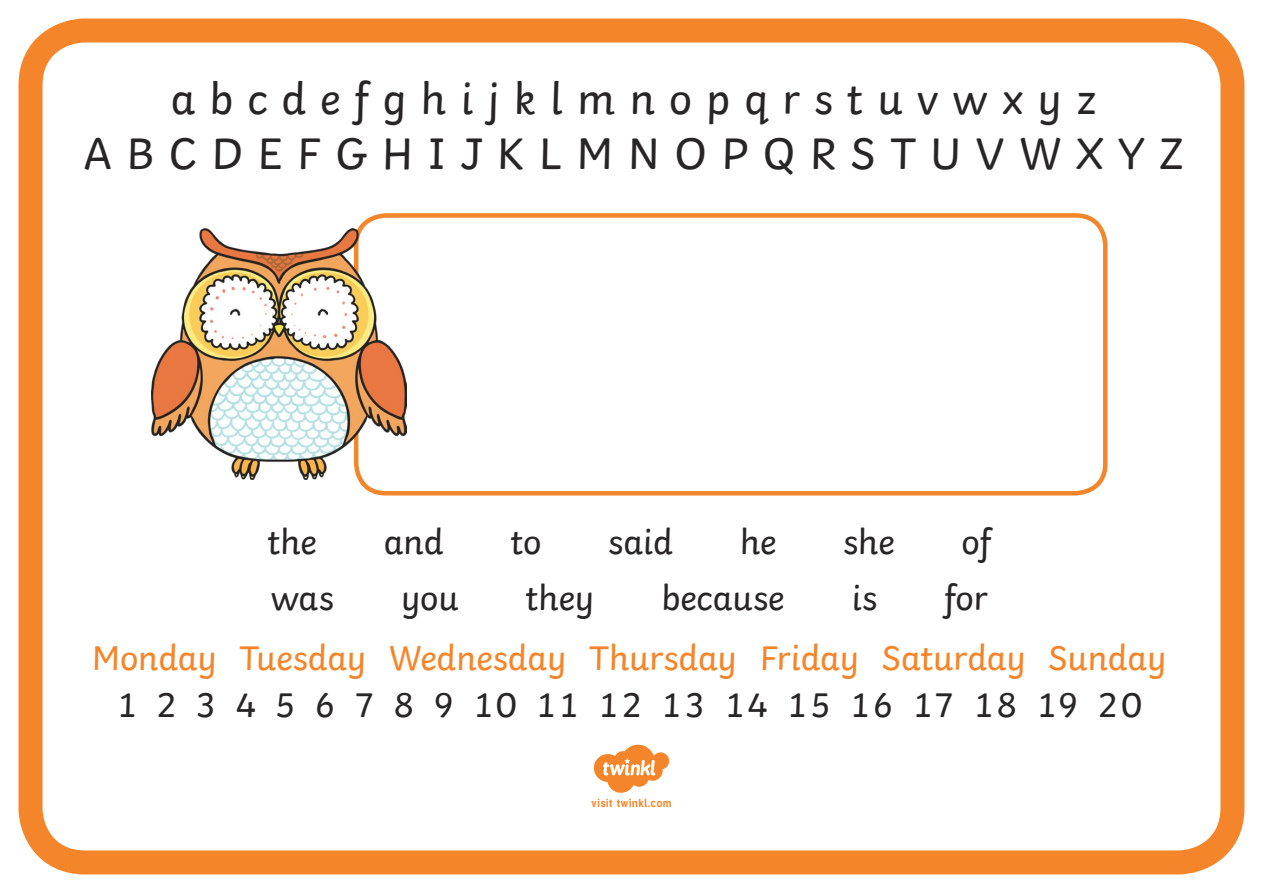
<style>
.page{position:relative;width:1263px;height:893px;background:#fff}
.page>*{position:absolute;margin:0;border:0;box-sizing:border-box;transform-origin:0 0}
.t1{font:46.5px "Twinkl";color:#282526}
.t2{font:45px "Twinkl";color:#282526}
.t3{font:36px "Twinkl";letter-spacing:-.01em;color:#f5852a}
.t4{font:36px "Twinkl";letter-spacing:-.005em;color:#282526}
.t5{font:36px "Twinkl";letter-spacing:.055em;color:#282526}
.Logo_URL_-_Colour{font:700 11.4px "Tuffy";letter-spacing:.015em;color:#f5852a}
</style>
<div class="page">
<div style="left:354px;top:213px;width:753px;height:282px;border:4px solid #f5852a;border-radius:30px"></div>
<div style="left:19px;top:19px;width:1225px;height:855px;border:24px solid #f5852a;border-radius:55px"></div>
<img style="left:151px;top:229px;width:255px;height:251px">
<svg style="left:594px;top:745px;width:75px;height:48px"></svg>
<p class="t2" style="left:171px;top:64px;width:927px">a b c d e f g h i j k l m n o p q r s t u v w x y z</p>
<p class="t1" style="left:84px;top:118px;width:1102px">A B C D E F G H I J K L M N O P Q R S T U V W X Y Z</p>
<p class="t4" style="left:268px;top:514px;width:51px">the</p>
<p class="t4" style="left:384px;top:514px;width:61px">and</p>
<p class="t4" style="left:510px;top:514px;width:33px">to</p>
<p class="t4" style="left:608px;top:514px;width:66px">said</p>
<p class="t4" style="left:740px;top:514px;width:38px">he</p>
<p class="t4" style="left:843px;top:514px;width:53px">she</p>
<p class="t4" style="left:961px;top:514px;width:31px">of</p>
<p class="t4" style="left:271px;top:570px;width:65px">was</p>
<p class="t4" style="left:401px;top:570px;width:59px">you</p>
<p class="t4" style="left:526px;top:570px;width:70px">they</p>
<p class="t4" style="left:661px;top:570px;width:124px">because</p>
<p class="t4" style="left:851px;top:570px;width:27px">is</p>
<p class="t4" style="left:944px;top:570px;width:45px">for</p>
<p class="t3" style="left:92px;top:630px;width:1076px">Monday Tuesday Wednesday Thursday Friday Saturday Sunday</p>
<p class="t5" style="left:116px;top:677px;width:1027px">1 2 3 4 5 6 7 8 9 10 11 12 13 14 15 16 17 18 19 20</p>
<p class="Logo_URL_-_Colour" style="left:591px;top:794px;width:82px">visit twinkl.com</p>
</div>
